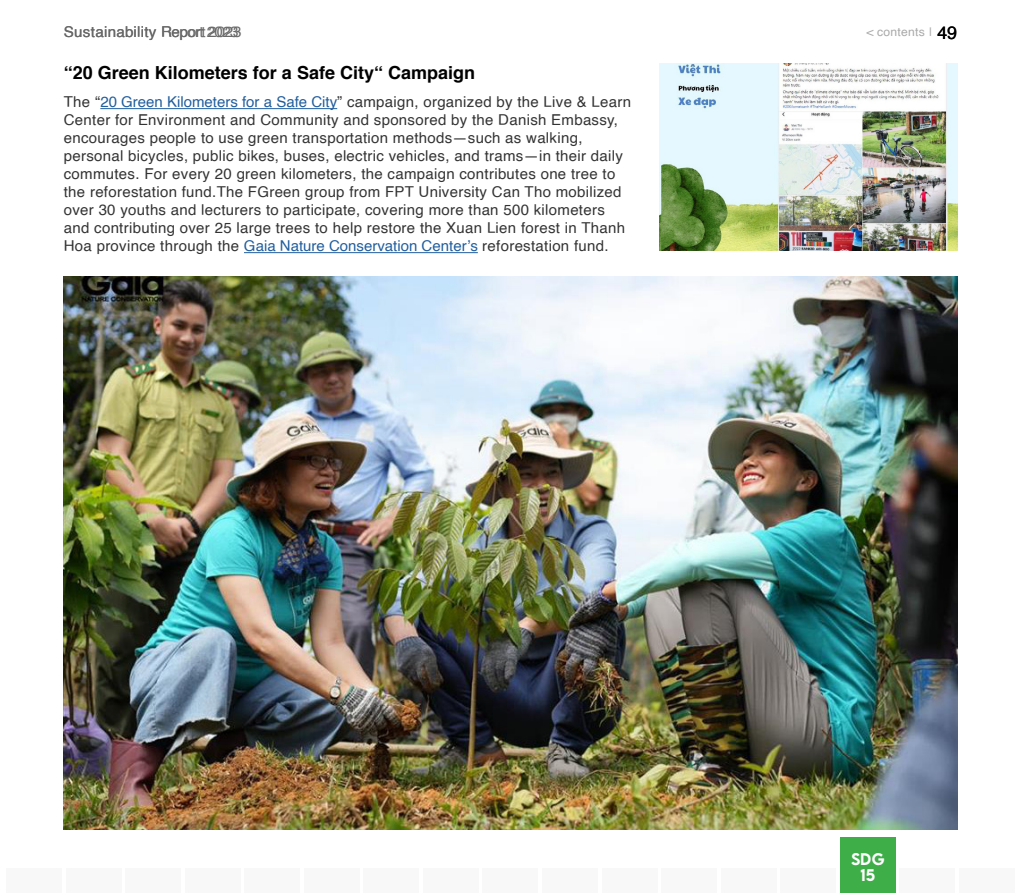
<style>
.page{position:relative;width:1021px;height:893px;background:#fff}
.page>*{position:absolute;margin:0;border:0;box-sizing:border-box;transform-origin:0 0}
.t1{font:700 18px "Helvetica";color:#000}
.t2{font:18px "Helvetica";color:#000}
.t3{font:15px/18px "Helvetica";letter-spacing:.02em;color:#333}
.t4{font:15px "Helvetica";letter-spacing:.02em;color:#696969}
.t5{font:15px "Helvetica";color:#696969}
.t6{font:500 15px/16.5px "LEMONMILK";color:#fff;text-align:center}
.t7{font:12px "Helvetica";letter-spacing:.02em;color:#a9a9a9}
.s1{color:#215e9e}
</style>
<div class="page">
<hr style="left:100px;top:108px;width:237px;height:1px;background:#215e9e">
<hr style="left:244px;top:252px;width:234px;height:1px;background:#215e9e">
<img style="left:659px;top:64px;width:298px;height:187px">
<img style="left:64px;top:276px;width:893px;height:553px">
<div style="left:6px;top:868px;width:56px;height:25px;background:#f8f8f8"></div>
<div style="left:483px;top:868px;width:55px;height:25px;background:#f8f8f8"></div>
<div style="left:244px;top:868px;width:56px;height:25px;background:#f8f8f8"></div>
<div style="left:721px;top:868px;width:55px;height:25px;background:#f8f8f8"></div>
<div style="left:125px;top:868px;width:56px;height:25px;background:#f8f8f8"></div>
<div style="left:602px;top:868px;width:55px;height:25px;background:#f8f8f8"></div>
<div style="left:364px;top:868px;width:55px;height:25px;background:#f8f8f8"></div>
<div style="left:66px;top:868px;width:55px;height:25px;background:#f8f8f8"></div>
<div style="left:542px;top:868px;width:55px;height:25px;background:#f8f8f8"></div>
<div style="left:304px;top:868px;width:55px;height:25px;background:#f8f8f8"></div>
<div style="left:780px;top:868px;width:56px;height:25px;background:#f8f8f8"></div>
<div style="left:959px;top:868px;width:55px;height:25px;background:#f8f8f8"></div>
<div style="left:185px;top:868px;width:55px;height:25px;background:#f8f8f8"></div>
<div style="left:661px;top:868px;width:55px;height:25px;background:#f8f8f8"></div>
<div style="left:423px;top:868px;width:55px;height:25px;background:#f8f8f8"></div>
<div style="left:899px;top:868px;width:56px;height:25px;background:#f8f8f8"></div>
<div style="left:840px;top:838px;width:55px;height:55px;background:#3eae49"></div>
<p class="t4" style="left:64px;top:20px;width:176px">Sustainability Report 2023</p>
<p class="t2" style="left:937px;top:19px;width:21px">49</p>
<p class="t5" style="left:201px;top:20px;width:42px">t 2023</p>
<p class="t7" style="left:866px;top:23px;width:67px">&lt; contents |</p>
<p class="t1" style="left:64px;top:58px;width:413px">“20 Green Kilometers for a Safe City“ Campaign</p>
<p class="t3" style="left:64px;top:93px;width:569px">The “<span class="s1">20 Green Kilometers for a Safe City</span>” campaign, organized by the Live &amp; Learn Center for Environment and Community and sponsored by the Danish Embassy, encourages people to use green transportation methods—such as walking, personal bicycles, public bikes, buses, electric vehicles, and trams—in their daily commutes. For every 20 green kilometers, the campaign contributes one tree to the reforestation fund.The FGreen group from FPT University Can Tho mobilized over 30 youths and lecturers to participate, covering more than 500 kilometers and contributing over 25 large trees to help restore the Xuan Lien forest in Thanh Hoa province through the <span class="s1">Gaia Nature Conservation Center’s</span> reforestation fund.</p>
<p class="t6" style="left:851px;top:850px;width:35px">SDG<br>15</p>
</div>
